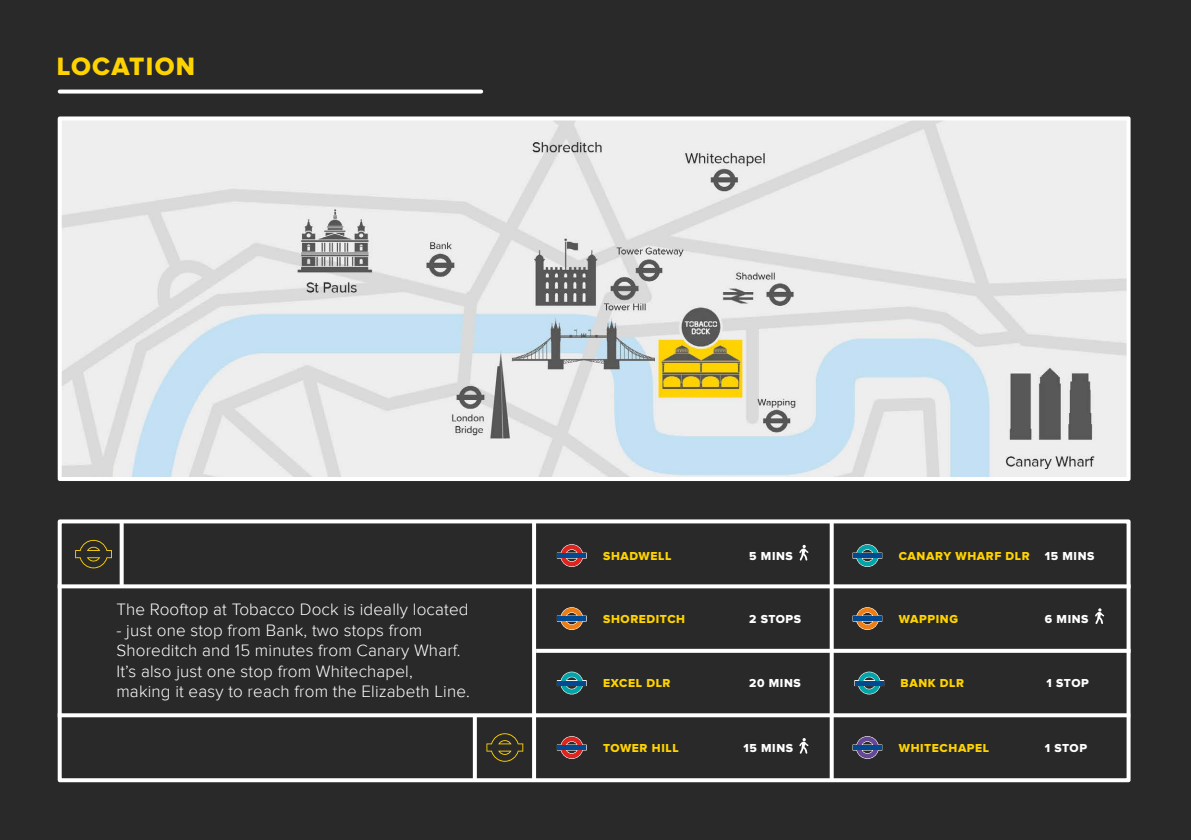
<style>
.page{position:relative;width:1191px;height:840px;background:#fff}
.page>*{position:absolute;margin:0;border:0;box-sizing:border-box;transform-origin:0 0}
.t1{font:26px "Proxima Nova Extrabld";letter-spacing:.05em;color:#ffd300}
.t2{font:300 17px/20.4px "Proxima Nova";letter-spacing:.01em;color:#fff}
.t3{font:12px "Proxima Nova Extrabld";letter-spacing:.05em;color:#ffd300}
.t4{font:12px "Proxima Nova Extrabld";letter-spacing:.05em;color:#fff}
</style>
<div class="page">
<div style="left:0;top:0;width:1191px;height:839px;background:#292929"></div>
<div style="left:58px;top:519px;width:1072px;height:262px;border:4px solid #fff"></div>
<svg style="left:532px;top:520px;width:4px;height:260px"></svg>
<svg style="left:58px;top:584px;width:1072px;height:4px;background:#ebebeb"></svg>
<svg style="left:536px;top:648px;width:594px;height:4px;background:#d2d2d2"></svg>
<svg style="left:58px;top:712px;width:1072px;height:4px;fill:#fff"></svg>
<svg style="left:829px;top:521px;width:4px;height:258px"></svg>
<img style="left:63px;top:121px;width:1062px;height:354px">
<div style="left:58px;top:116px;width:1072px;height:364px;border:4px solid #fff"></div>
<svg style="left:60px;top:89px;width:421px;height:4px;background:#e1e1e1"></svg>
<svg style="left:557px;top:544px;width:29px;height:22px"></svg>
<hr style="left:557px;top:553px;width:29px;height:4px;background:#034992">
<svg style="left:557px;top:736px;width:29px;height:22px"></svg>
<div style="left:557px;top:744px;width:29px;height:5px;background:#034992"></div>
<svg style="left:799px;top:544px;width:9px;height:16px"></svg>
<svg style="left:1095px;top:608px;width:9px;height:15px"></svg>
<svg style="left:120px;top:521px;width:4px;height:65px"></svg>
<svg style="left:473px;top:714px;width:4px;height:65px"></svg>
<svg style="left:486px;top:733px;width:37px;height:28px"></svg>
<svg style="left:75px;top:539px;width:37px;height:29px"></svg>
<svg style="left:557px;top:607px;width:29px;height:22px"></svg>
<div style="left:557px;top:615px;width:29px;height:5px;background:#034992"></div>
<svg style="left:557px;top:671px;width:29px;height:23px"></svg>
<div style="left:557px;top:680px;width:29px;height:5px;background:#034992"></div>
<svg style="left:799px;top:738px;width:9px;height:15px"></svg>
<svg style="left:852px;top:544px;width:30px;height:22px"></svg>
<hr style="left:853px;top:553px;width:28px;height:4px;background:#034992">
<svg style="left:854px;top:671px;width:30px;height:23px"></svg>
<div style="left:855px;top:680px;width:28px;height:5px;background:#034992"></div>
<svg style="left:852px;top:607px;width:30px;height:22px"></svg>
<div style="left:853px;top:615px;width:28px;height:5px;background:#034992"></div>
<svg style="left:852px;top:736px;width:30px;height:22px"></svg>
<div style="left:853px;top:744px;width:28px;height:5px;background:#034992"></div>
<h1 class="t1" style="left:57px;top:54px;width:140px">LOCATION</h1>
<p class="t2" style="left:116px;top:599px;width:354px">The Rooftop at Tobacco Dock is ideally located</p>
<p class="t2" style="left:116px;top:619px;width:355px">- just one stop from Bank, two stops from Shoreditch and 15 minutes from Canary Wharf.<br>It’s also just one stop from Whitechapel, making it easy to reach from the Elizabeth Line.</p>
<p class="t3" style="left:603px;top:550px;width:70px">SHADWELL</p>
<p class="t4" style="left:749px;top:550px;width:45px">5 MINS</p>
<p class="t3" style="left:898px;top:550px;width:132px">CANARY WHARF DLR</p>
<p class="t4" style="left:1044px;top:550px;width:51px">15 MINS</p>
<p class="t3" style="left:603px;top:613px;width:83px">SHOREDITCH</p>
<p class="t4" style="left:749px;top:613px;width:54px">2 STOPS</p>
<p class="t3" style="left:898px;top:613px;width:61px">WAPPING</p>
<p class="t4" style="left:1045px;top:613px;width:45px">6 MINS</p>
<p class="t3" style="left:603px;top:677px;width:69px">EXCEL DLR</p>
<p class="t4" style="left:749px;top:677px;width:53px">20 MINS</p>
<p class="t3" style="left:900px;top:677px;width:65px">BANK DLR</p>
<p class="t4" style="left:1046px;top:677px;width:44px">1 STOP</p>
<p class="t3" style="left:603px;top:741px;width:77px">TOWER HILL</p>
<p class="t4" style="left:743px;top:741px;width:51px">15 MINS</p>
<p class="t3" style="left:898px;top:741px;width:92px">WHITECHAPEL</p>
<p class="t4" style="left:1044px;top:741px;width:44px">1 STOP</p>
</div>
